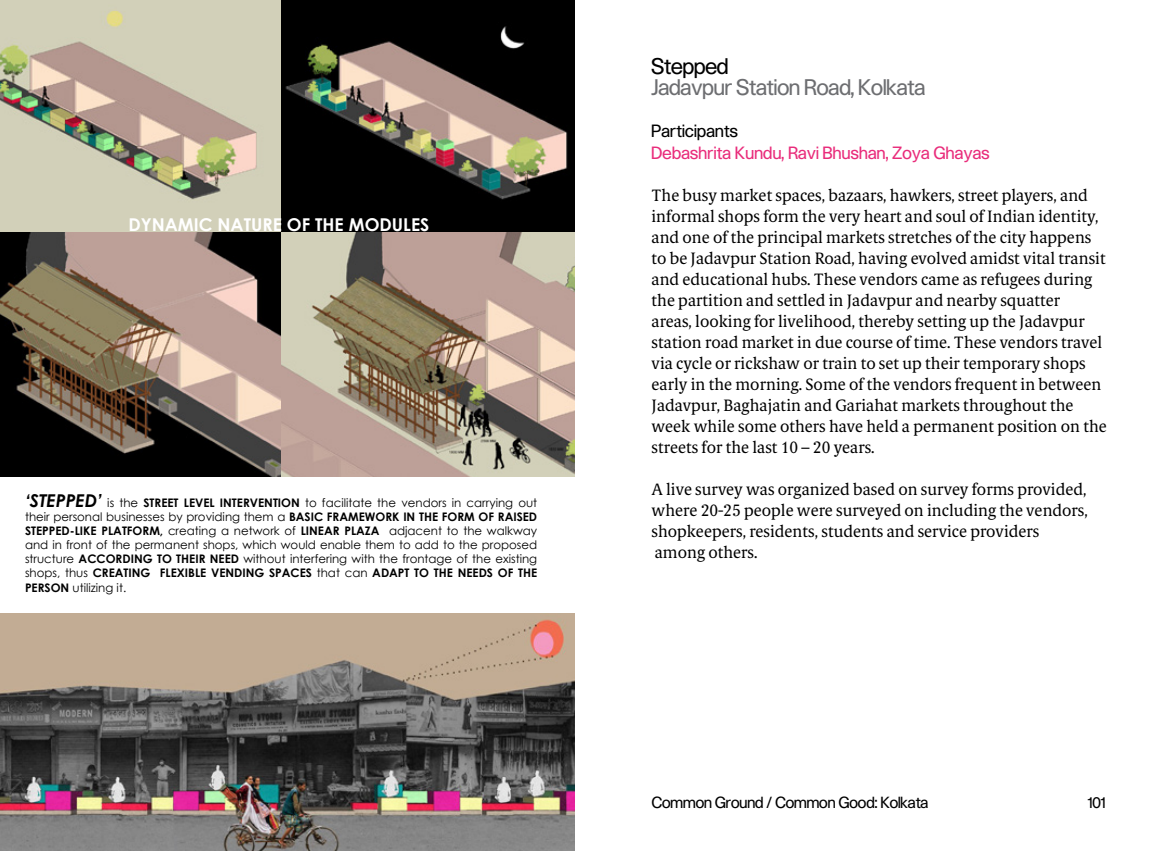
<style>
.page{position:relative;width:1149px;height:851px;background:#fff}
.page>*{position:absolute;margin:0;border:0;box-sizing:border-box;transform-origin:0 0}
.t1{font:21px "Sh Unica Haas 21";color:#6d6e71}
.t2{font:21px "Sh Unica Haas 21";color:#000}
.t3{font:700 17.7px "Century Gothic";color:#fff}
.t4{font:16.5px/21px "Berlingske Serif Tx";color:#000}
.t5{font:16.5px "Sh Unica Haas 21";letter-spacing:.02em;color:#e92c7b}
.t6{font:16.5px "Sh Unica Haas 21";letter-spacing:.02em;color:#000}
.t7{font:15px "Sh Unica Haas 21";color:#000}
.t8{font:11.85px/14.1px "Century Gothic";color:#000;text-align:justify}
.s1{font-weight:700;font-style:italic;font-size:17.7px}
.s2{font-weight:700}
</style>
<div class="page">
<img style="left:0;top:0;width:574px;height:476px">
<img style="left:0;top:613px;width:574px;height:237px">
<p class="t3" style="left:128px;top:211px;width:302px">DYNAMIC NATURE OF THE MODULES</p>
<p class="t8" style="left:25px;top:495px;width:513px"><span class="s1">‘STEPPED’</span> is the <span class="s2">STREET LEVEL INTERVENTION</span> to facilitate the vendors in carrying out their personal businesses by providing them a <span class="s2">BASIC FRAMEWORK IN THE FORM OF RAISED STEPPED-LIKE PLATFORM,</span> creating a network of <span class="s2">LINEAR PLAZA</span> adjacent to the walkway and in front of the permanent shops, which would enable them to add to the proposed structure <span class="s2">ACCORDING TO THEIR NEED</span> without interfering with the frontage of the existing shops, thus <span class="s2">CREATING FLEXIBLE VENDING SPACES</span> that can <span class="s2">ADAPT TO THE NEEDS OF THE PERSON</span> utilizing it.</p>
<p class="t2" style="left:651px;top:54px;width:78px">Stepped</p>
<p class="t1" style="left:651px;top:75px;width:275px">Jadavpur Station Road, Kolkata</p>
<p class="t6" style="left:651px;top:121px;width:88px">Participants</p>
<p class="t5" style="left:651px;top:143px;width:339px">Debashrita Kundu, Ravi Bhushan, Zoya Ghayas</p>
<p class="t4" style="left:651px;top:184px;width:456px">The busy market spaces, bazaars, hawkers, street players, and informal shops form the very heart and soul of Indian identity, and one of the principal markets stretches of the city happens to be Jadavpur Station Road, having evolved amidst vital transit and educational hubs. These vendors came as refugees during the partition and settled in Jadavpur and nearby squatter<br>areas, looking for livelihood, thereby setting up the Jadavpur station road market in due course of time. These vendors travel via cycle or rickshaw or train to set up their temporary shops early in the morning. Some of the vendors frequent in between Jadavpur, Baghajatin and Gariahat markets throughout the week while some others have held a permanent position on the streets for the last 10 – 20 years.</p>
<p class="t4" style="left:651px;top:478px;width:438px">A live survey was organized based on survey forms provided, where 20-25 people were surveyed on including the vendors, shopkeepers, residents, students and service providers among others.</p>
<p class="t7" style="left:651px;top:793px;width:278px">Common Ground / Common Good: Kolkata</p>
<p class="t7" style="left:1087px;top:793px;width:19px">101</p>
</div>
